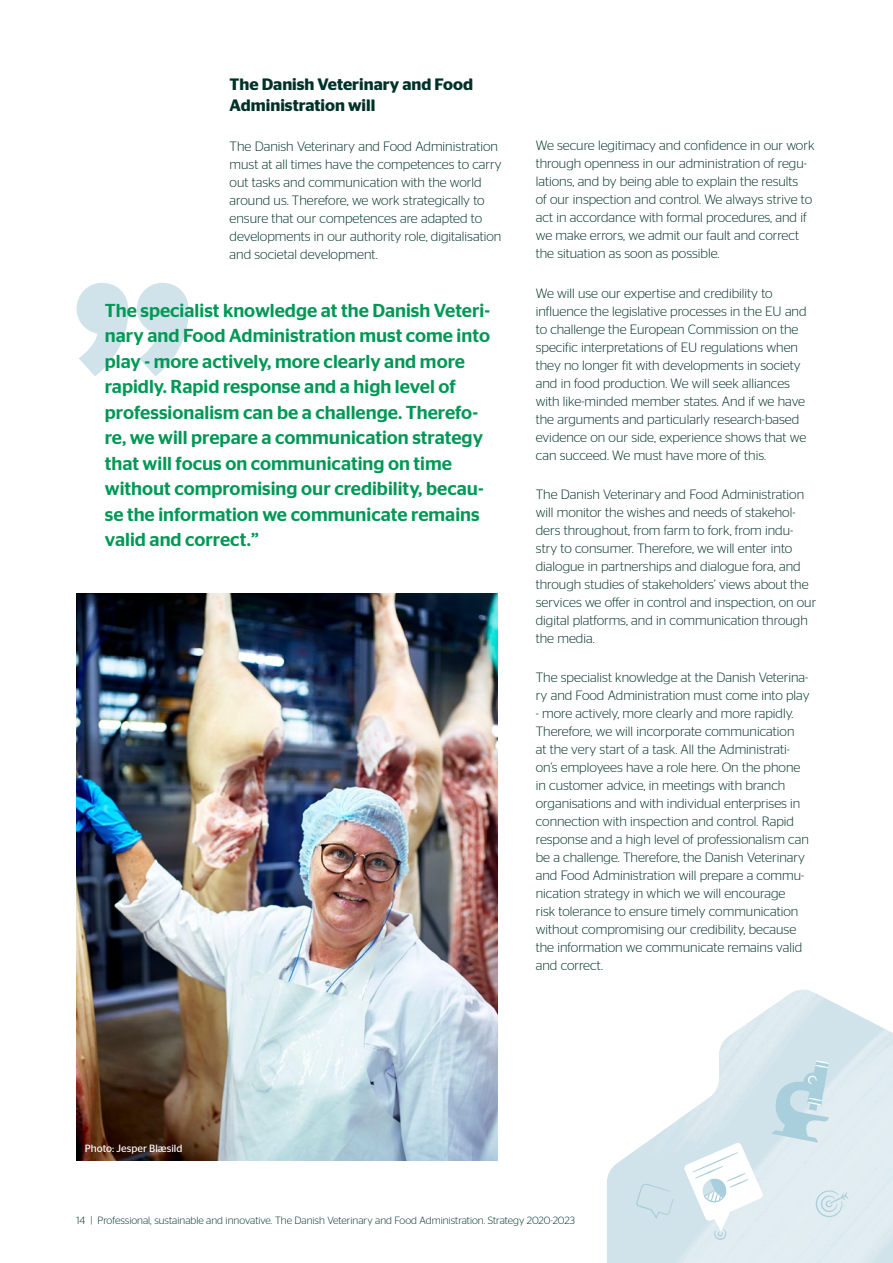
<style>
.page{position:relative;width:893px;height:1263px;background:#fff}
.page>*{position:absolute;margin:0;border:0;box-sizing:border-box;transform-origin:0 0}
.t1{font:500 18.75px/25.5px "Stag Sans";color:#009856}
.t2{font:600 16.5px/21.6px "Stag Sans";color:#003127}
.t3{font:300 13.5px/18px "Stag Sans";color:#003127}
.t4{font:300 10.5px "Stag Sans";color:#003127}
.t5{font:10.5px "Stag Sans";color:#fff}
</style>
<div class="page">
<svg style="left:772px;top:1060px;width:57px;height:82px;background:#c3dce5"></svg>
<svg style="left:816px;top:1190px;width:32px;height:28px"></svg>
<svg style="left:636px;top:1183px;width:38px;height:36px"></svg>
<svg style="left:684px;top:1142px;width:79px;height:98px"></svg>
<svg style="left:77px;top:283px;width:112px;height:93px"></svg>
<img style="left:77px;top:593px;width:420px;height:567px">
<p class="t2" style="left:230px;top:73px;width:245px">The Danish Veterinary and Food<br>Administration will</p>
<p class="t3" style="left:230px;top:137px;width:274px">The Danish Veterinary and Food Administration must at all times have the competences to carry out tasks and communication with the world around us. Therefore, we work strategically to ensure that our competences are adapted to developments in our authority role, digitalisation and societal development.</p>
<p class="t1" style="left:105px;top:298px;width:387px">The specialist knowledge at the Danish Veteri&shy;nary and Food Administration must come into play - more actively, more clearly and more rapidly. Rapid response and a high level of professionalism can be a challenge. Therefo&shy;re, we will prepare a communication strategy that will focus on communicating on time without compromising our credibility, becau&shy;se the information we communicate remains valid and correct.”</p>
<p class="t3" style="left:536px;top:137px;width:280px">We secure legitimacy and confidence in our work through openness in our administration of regu&shy;lations, and by being able to explain the results<br>of our inspection and control. We always strive to act in accordance with formal procedures, and if we make errors, we admit our fault and correct the situation as soon as possible.</p>
<p class="t3" style="left:536px;top:284px;width:272px">We will use our expertise and credibility to influence the legislative processes in the EU and to challenge the European Commission on the specific interpretations of EU regulations when they no longer fit with developments in society and in food production. We will seek alliances with like-minded member states. And if we have the arguments and particularly research-based evidence on our side, experience shows that we can succeed. We must have more of this.</p>
<p class="t3" style="left:536px;top:485px;width:282px">The Danish Veterinary and Food Administration will monitor the wishes and needs of stakehol&shy;ders throughout, from farm to fork, from indu&shy;stry to consumer. Therefore, we will enter into dialogue in partnerships and dialogue fora, and through studies of stakeholders’ views about the services we offer in control and inspection, on our digital platforms, and in communication through the media.</p>
<p class="t3" style="left:536px;top:668px;width:275px">The specialist knowledge at the Danish Veterina&shy;ry and Food Administration must come into play</p>
<p class="t3" style="left:536px;top:704px;width:275px">- more actively, more clearly and more rapidly.<br>Therefore, we will incorporate communication<br>at the very start of a task. All the Administrati&shy;on’s employees have a role here. On the phone in customer advice, in meetings with branch organisations and with individual enterprises in connection with inspection and control. Rapid response and a high level of professionalism can be a challenge. Therefore, the Danish Veterinary and Food Administration will prepare a commu&shy;nication strategy in which we will encourage<br>risk tolerance to ensure timely communication without compromising our credibility, because the information we communicate remains valid and correct.</p>
<p class="t5" style="left:85px;top:1142px;width:99px">Photo: Jesper Blæsild</p>
<p class="t4" style="left:77px;top:1215px;width:500px">14 | Professional, sustainable and innovative. The Danish Veterinary and Food Administration. Strategy 2020-2023</p>
</div>
